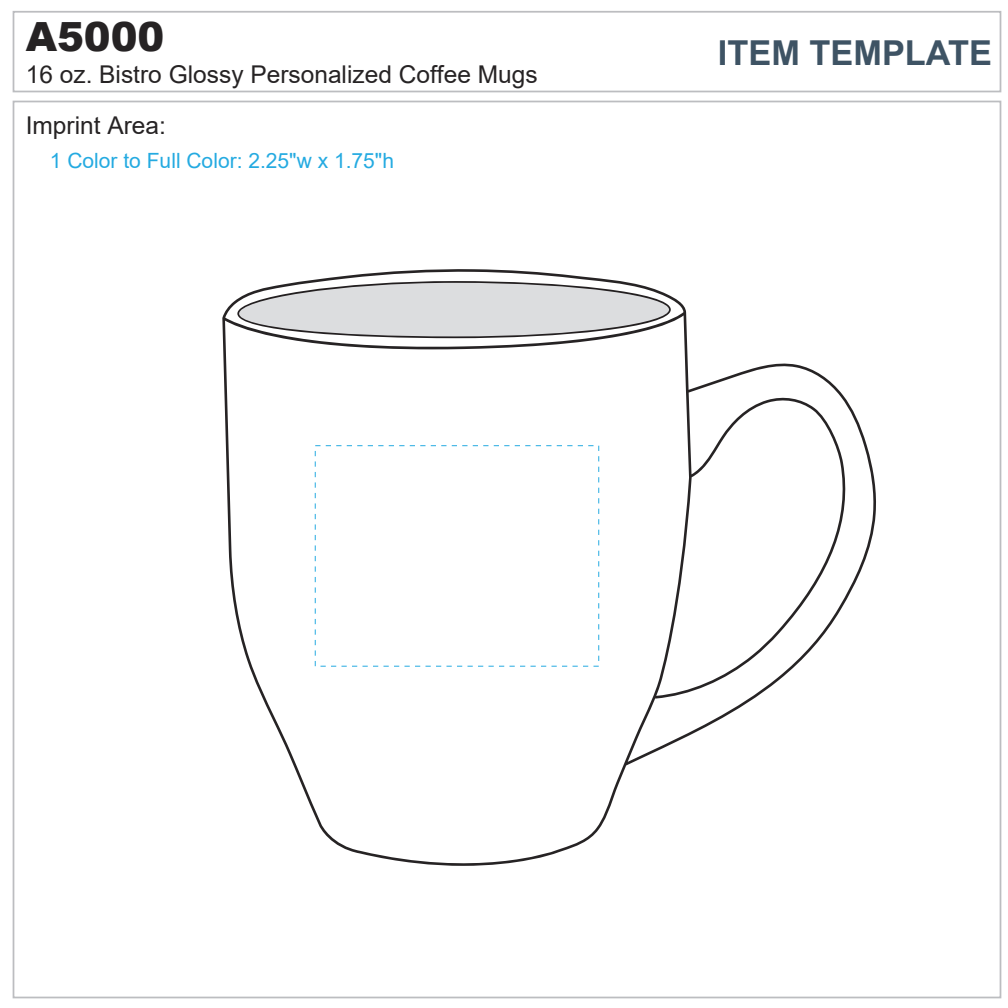
<style>
.page{position:relative;width:1008px;height:1008px;background:#fff}
.page>*{position:absolute;margin:0;border:0;box-sizing:border-box;transform-origin:0 0}
.t1{font:900 40.25px "Arial";color:#262324}
.t2{font:700 34.3px "Arial";color:#3e5364}
.t3{font:24.5px/50.9px "Arial";color:#262324}
.t4{font:21px "Arial";color:#24aae1}
</style>
<div class="page">
<div style="left:13px;top:11px;width:988px;height:81px;border:2px solid #bcbdc0"></div>
<svg style="left:222px;top:269px;width:654px;height:597px"></svg>
<svg style="left:237px;top:281px;width:434px;height:57px"></svg>
<h1 class="t1" style="left:26px;top:7px;width:140px">A5000</h1>
<p class="t3" style="left:26px;top:49px;width:513px">16 oz. Bistro Glossy Personalized Coffee Mugs<br>Imprint Area:</p>
<p class="t4" style="left:50px;top:146px;width:346px">1 Color to Full Color: 2.25"w x 1.75"h</p>
<h2 class="t2" style="left:718px;top:29px;width:276px">ITEM TEMPLATE</h2>
</div>
